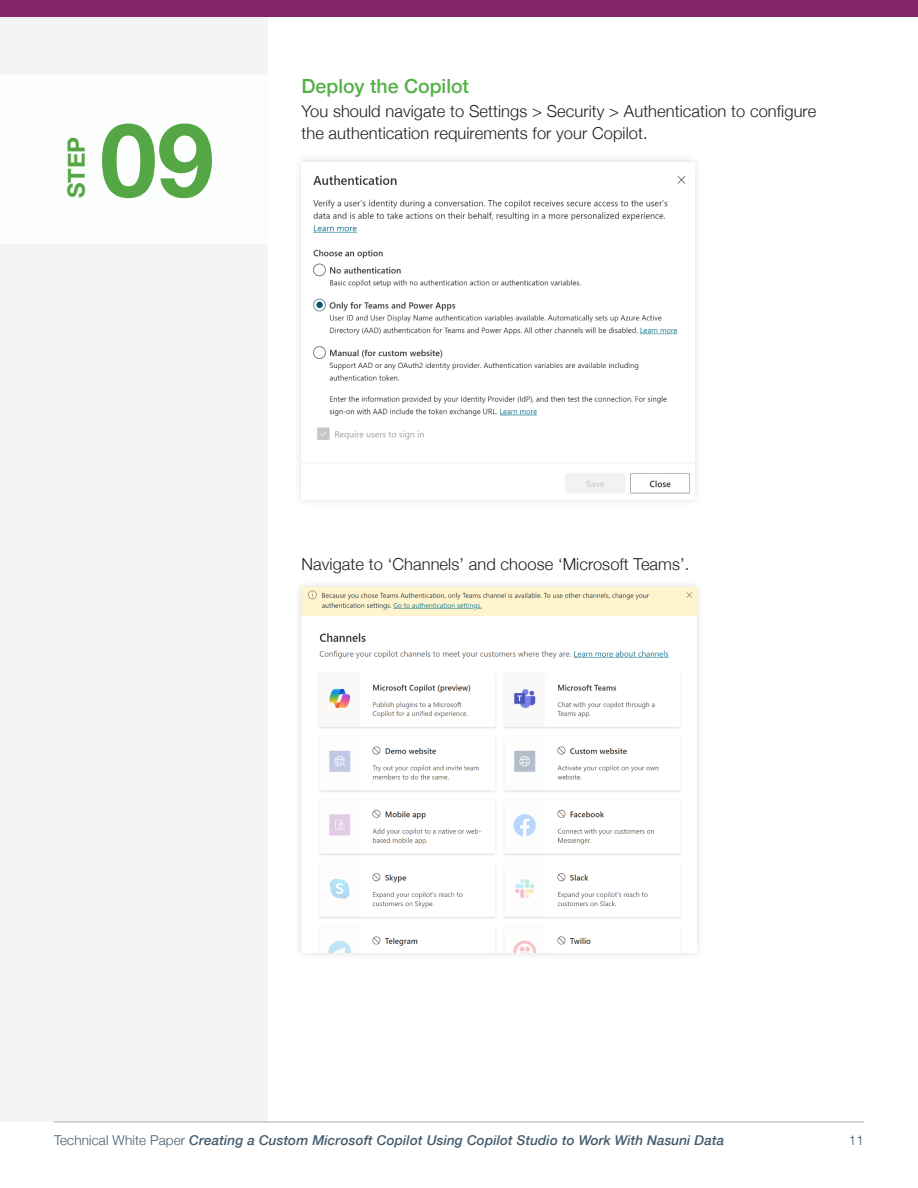
<style>
.page{position:relative;width:918px;height:1188px;background:#fff}
.page>*{position:absolute;margin:0;border:0;box-sizing:border-box;transform-origin:0 0}
.H1_Title{font:700 102.75px "Helvetica Neue";color:#55a745}
.H1_Title-2{font:700 23.85px "Helvetica Neue";color:#55a745}
.Body_Copy{font:500 19.5px "Helvetica Neue";color:#53b247}
.Body_Copy-2{font:300 16.5px/22.5px "Helvetica Neue";letter-spacing:.005em;color:#231f20}
.t1{font:italic 500 13.5px "Helvetica Neue";letter-spacing:.01em;color:#435b6d}
.t2{font:300 13.5px "Helvetica Neue";color:#435b6d}
.s1{font-weight:300;font-style:normal}
</style>
<div class="page">
<div style="left:0;top:0;width:918px;height:17px;background:#82256b"></div>
<div style="left:0;top:17px;width:268px;height:1105px;background:#f3f4f6"></div>
<div style="left:0;top:74px;width:268px;height:169px;background:#fff"></div>
<div style="left:293px;top:153px;width:410px;height:355px;background:#231f20;opacity:.17"></div>
<img style="left:313px;top:175px;width:377px;height:319px">
<div style="left:293px;top:579px;width:411px;height:381px;background:#f9f8f8"></div>
<img style="left:302px;top:587px;width:394px;height:365px">
<hr style="left:54px;top:1122px;width:810px;height:1px;background:#a6acb4">
<p class="H1_Title-2" style="left:58px;top:198px;width:63px;rotate:-90deg">STEP</p>
<p class="H1_Title" style="left:100px;top:80px;width:116px">09</p>
<p class="Body_Copy" style="left:302px;top:71px;width:169px">Deploy the Copilot</p>
<p class="Body_Copy-2" style="left:302px;top:98px;width:516px">You should navigate to Settings &gt; Security &gt; Authentication to configure the authentication requirements for your Copilot.</p>
<p class="Body_Copy-2" style="left:302px;top:552px;width:389px">Navigate to ‘Channels’ and choose ‘Microsoft Teams’.</p>
<p class="t1" style="left:54px;top:1128px;width:672px"><span class="s1">Technical White Paper</span> Creating a Custom Microsoft Copilot Using Copilot Studio to Work With Nasuni Data</p>
<p class="t2" style="left:849px;top:1129px;width:17px">11</p>
</div>
